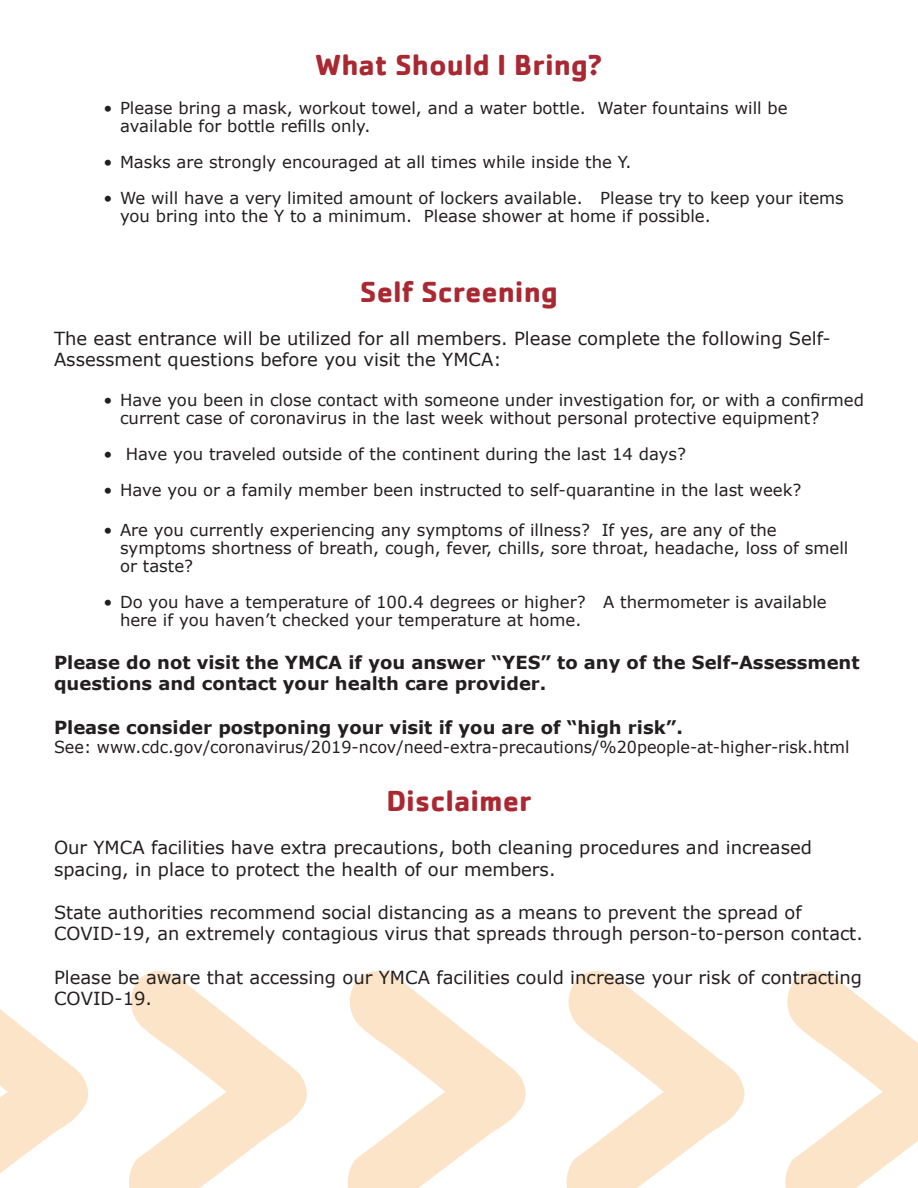
<style>
.page{position:relative;width:918px;height:1188px;background:#fff}
.page>*{position:absolute;margin:0;border:0;box-sizing:border-box;transform-origin:0 0}
.t1{font:700 30px "Cachet";color:#a92831}
.t2{font:18px/21.6px "Verdana";color:#231f20}
.t3{font:700 18px/21.6px "Verdana";color:#231f20}
.t4{font:16.5px/18px "Verdana";color:#231f20}
</style>
<div class="page">
<svg style="left:0;top:971px;width:918px;height:217px"></svg>
<h1 class="t1" style="left:315px;top:45px;width:289px">What Should I Bring?</h1>
<p class="t4" style="left:120px;top:99px;width:669px;text-indent:-16px">• Please bring a mask, workout towel, and a water bottle. Water fountains will be available for bottle refills only.</p>
<p class="t4" style="left:104px;top:153px;width:530px">• Masks are strongly encouraged at all times while inside the Y.</p>
<p class="t4" style="left:120px;top:189px;width:725px;text-indent:-16px">• We will have a very limited amount of lockers available. Please try to keep your items you bring into the Y to a minimum. Please shower at home if possible.</p>
<h1 class="t1" style="left:360px;top:272px;width:200px">Self Screening</h1>
<p class="t2" style="left:54px;top:327px;width:778px">The east entrance will be utilized for all members. Please complete the following Self-<br>Assessment questions before you visit the YMCA:</p>
<p class="t4" style="left:120px;top:391px;width:746px;text-indent:-16px">• Have you been in close contact with someone under investigation for, or with a confirmed current case of coronavirus in the last week without personal protective equipment?</p>
<p class="t4" style="left:104px;top:445px;width:584px">• Have you traveled outside of the continent during the last 14 days?</p>
<p class="t4" style="left:104px;top:481px;width:700px">• Have you or a family member been instructed to self-quarantine in the last week?</p>
<p class="t4" style="left:120px;top:521px;width:730px;text-indent:-16px">• Are you currently experiencing any symptoms of illness? If yes, are any of the symptoms shortness of breath, cough, fever, chills, sore throat, headache, loss of smell or taste?</p>
<p class="t4" style="left:120px;top:593px;width:708px;text-indent:-16px">• Do you have a temperature of 100.4 degrees or higher? A thermometer is available here if you haven’t checked your temperature at home.</p>
<p class="t3" style="left:54px;top:651px;width:807px">Please do not visit the YMCA if you answer “YES” to any of the Self-Assessment questions and contact your health care provider.</p>
<p class="t3" style="left:54px;top:716px;width:630px">Please consider postponing your visit if you are of “high risk”.</p>
<p class="t4" style="left:54px;top:738px;width:797px">See: www.cdc.gov/coronavirus/2019-ncov/need-extra-precautions/%20people-at-higher-risk.html</p>
<h1 class="t1" style="left:386px;top:781px;width:147px">Disclaimer</h1>
<p class="t2" style="left:54px;top:836px;width:759px">Our YMCA facilities have extra precautions, both cleaning procedures and increased spacing, in place to protect the health of our members.</p>
<p class="t2" style="left:54px;top:901px;width:810px">State authorities recommend social distancing as a means to prevent the spread of<br>COVID-19, an extremely contagious virus that spreads through person-to-person contact.</p>
<p class="t2" style="left:54px;top:966px;width:809px">Please be aware that accessing our YMCA facilities could increase your risk of contracting<br>COVID-19.</p>
</div>
